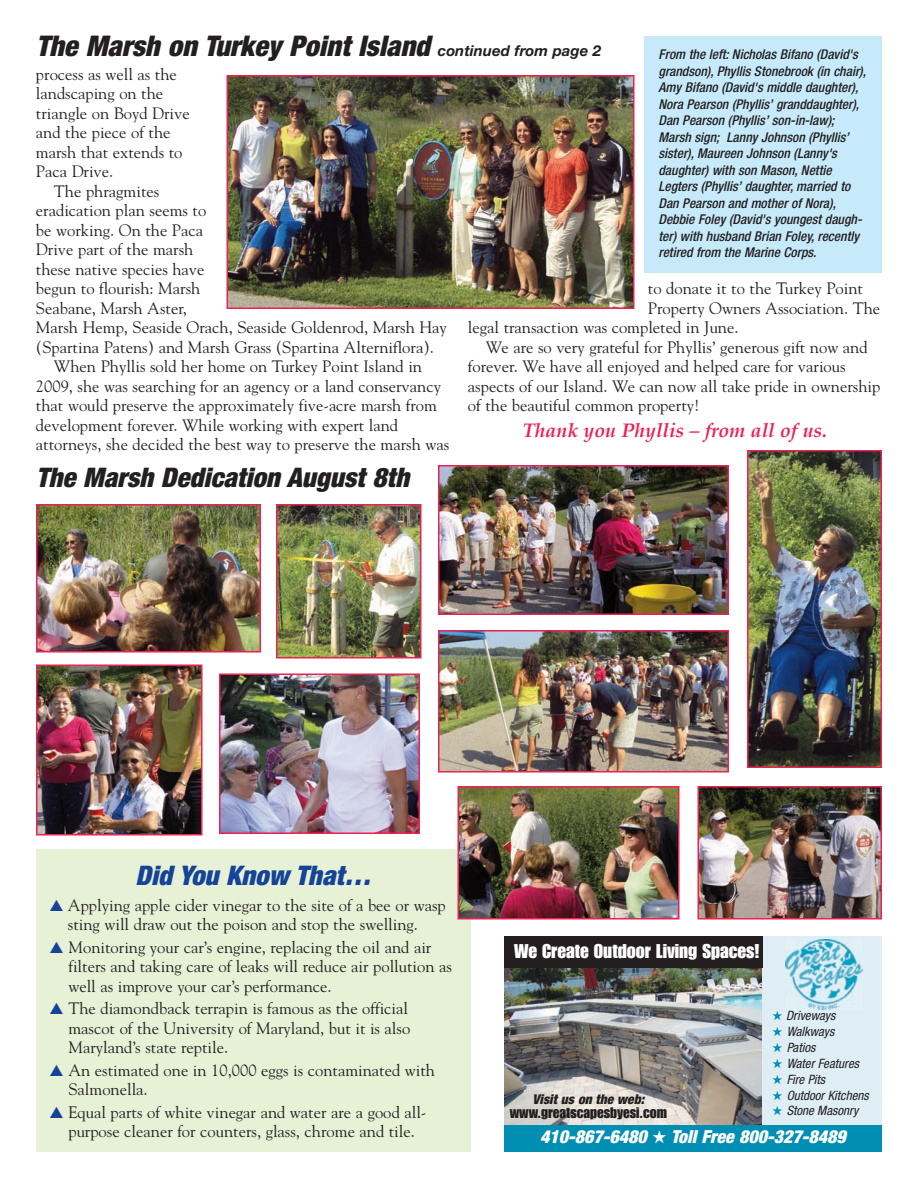
<style>
.page{position:relative;width:918px;height:1188px;background:#fff}
.page>*{position:absolute;margin:0;border:0;box-sizing:border-box;transform-origin:0 0}
.t1{font:italic 900 condensed 28.5px "Helvetica Neue";color:#231f20}
.t2{font:italic 900 condensed 27px "Helvetica Neue";color:#231f20}
.t3{font:italic 900 condensed 27px "Helvetica Neue";color:#154398}
.t4{font:italic 700 19.5px "Palatino";color:#ed2152}
.t5{font:19.5px "Impact";color:#fff}
.t6{font:italic 900 condensed 18px "Helvetica Neue";color:#fff}
.t7{font:16.5px/19.5px "Goudy";color:#231f20}
.t8{font:15px "Impact";color:#231f20}
.t9{font:italic 500 condensed 13.5px/16.5px "Helvetica Neue";color:#231f20}
.t10{font:italic 900 condensed 13.5px "Helvetica Neue";color:#231f20}
.t11{font:italic condensed 12.9px "Helvetica Neue";color:#231f20}
.s1{font-weight:700;font-stretch:normal;font-size:15px}
.s2{color:#154398}
.s3{color:#008fb3}
</style>
<div class="page">
<div style="left:36px;top:849px;width:435px;height:303px;background:#e6f1d6"></div>
<div style="left:504px;top:936px;width:378px;height:216px;background:#deeef4"></div>
<img style="left:504px;top:968px;width:258px;height:157px">
<div style="left:504px;top:936px;width:258px;height:32px;background:#231f20"></div>
<div style="left:504px;top:1125px;width:378px;height:27px;background:#008fb3"></div>
<img style="left:785px;top:940px;width:77px;height:70px">
<img style="left:230px;top:78px;width:401px;height:228px">
<div style="left:227px;top:75px;width:407px;height:234px;border:2px solid #ed2152"></div>
<img style="left:39px;top:507px;width:219px;height:142px">
<div style="left:36px;top:504px;width:225px;height:148px;border:2px solid #ed2152"></div>
<img style="left:441px;top:468px;width:285px;height:144px">
<div style="left:438px;top:465px;width:291px;height:150px;border:2px solid #ed2152"></div>
<img style="left:441px;top:633px;width:285px;height:136px">
<div style="left:438px;top:630px;width:291px;height:142px;border:2px solid #ed2152"></div>
<img style="left:222px;top:677px;width:195px;height:154px">
<div style="left:219px;top:674px;width:201px;height:160px;border:2px solid #ed2152"></div>
<img style="left:701px;top:789px;width:178px;height:128px">
<div style="left:698px;top:786px;width:184px;height:134px;border:2px solid #ed2152"></div>
<img style="left:461px;top:789px;width:216px;height:128px">
<div style="left:458px;top:786px;width:222px;height:134px;border:2px solid #ed2152"></div>
<img style="left:39px;top:668px;width:160px;height:165px">
<div style="left:36px;top:665px;width:166px;height:171px;border:2px solid #ed2152"></div>
<img style="left:279px;top:507px;width:140px;height:148px">
<div style="left:276px;top:504px;width:146px;height:154px;border:2px solid #ed2152"></div>
<img style="left:750px;top:453px;width:129px;height:312px">
<div style="left:747px;top:450px;width:135px;height:318px;border:2px solid #ed2152"></div>
<div style="left:645px;top:36px;width:237px;height:237px;background:#c6eafa"></div>
<h1 class="t1" style="left:36px;top:36px;width:567px">The Marsh on Turkey Point Island <span class="s1">continued from page 2</span></h1>
<p class="t9" style="left:658px;top:47px;width:209px">From the left: Nicholas Bifano (David's grandson), Phyllis Stonebrook (in chair), Amy Bifano (David's middle daughter), Nora Pearson (Phyllis’ granddaughter), Dan Pearson (Phyllis’ son-in-law); Marsh sign; Lanny Johnson (Phyllis’ sister), Maureen Johnson (Lanny's daughter) with son Mason, Nettie Legters (Phyllis’ daughter, married to Dan Pearson and mother of Nora), Debbie Foley (David's youngest daugh&shy;ter) with husband Brian Foley, recently retired from the Marine Corps.</p>
<p class="t7" style="left:36px;top:64px;width:142px">process as well as the</p>
<p class="t7" style="left:36px;top:84px;width:129px">landscaping on the</p>
<p class="t7" style="left:36px;top:103px;width:155px">triangle on Boyd Drive</p>
<p class="t7" style="left:36px;top:123px;width:136px">and the piece of the</p>
<p class="t7" style="left:36px;top:142px;width:148px">marsh that extends to</p>
<p class="t7" style="left:36px;top:162px;width:79px">Paca Drive.</p>
<p class="t7" style="left:54px;top:181px;width:107px">The phragmites</p>
<p class="t7" style="left:36px;top:201px;width:172px">eradication plan seems to</p>
<p class="t7" style="left:36px;top:220px;width:169px">be working. On the Paca</p>
<p class="t7" style="left:36px;top:240px;width:159px">Drive part of the marsh</p>
<p class="t7" style="left:36px;top:259px;width:170px">these native species have</p>
<p class="t7" style="left:36px;top:279px;width:166px">begun to flourish: Marsh</p>
<p class="t7" style="left:36px;top:298px;width:153px">Seabane, Marsh Aster,</p>
<p class="t7" style="left:36px;top:318px;width:412px">Marsh Hemp, Seaside Orach, Seaside Goldenrod, Marsh Hay</p>
<p class="t7" style="left:36px;top:337px;width:399px">(Spartina Patens) and Marsh Grass (Spartina Alterniflora).</p>
<p class="t7" style="left:54px;top:357px;width:370px">When Phyllis sold her home on Turkey Point Island in</p>
<p class="t7" style="left:36px;top:376px;width:407px">2009, she was searching for an agency or a land conservancy</p>
<p class="t7" style="left:36px;top:396px;width:403px">that would preserve the approximately five-acre marsh from</p>
<p class="t7" style="left:36px;top:415px;width:364px">development forever. While working with expert land</p>
<p class="t7" style="left:36px;top:435px;width:415px">attorneys, she decided the best way to preserve the marsh was</p>
<p class="t7" style="left:648px;top:279px;width:217px">to donate it to the Turkey Point</p>
<p class="t7" style="left:648px;top:298px;width:234px">Property Owners Association. The</p>
<p class="t7" style="left:468px;top:318px;width:272px">legal transaction was completed in June.</p>
<p class="t7" style="left:486px;top:337px;width:383px">We are so very grateful for Phyllis’ generous gift now and</p>
<p class="t7" style="left:468px;top:357px;width:379px">forever. We have all enjoyed and helped care for various</p>
<p class="t7" style="left:468px;top:376px;width:414px">aspects of our Island. We can now all take pride in ownership</p>
<p class="t7" style="left:468px;top:396px;width:233px">of the beautiful common property!</p>
<p class="t4" style="left:523px;top:421px;width:306px">Thank you Phyllis – from all of us.</p>
<h2 class="t2" style="left:36px;top:468px;width:375px">The Marsh Dedication August 8th</h2>
<h2 class="t3" style="left:136px;top:866px;width:237px">Did You Know That…</h2>
<p class="t7" style="left:50px;top:896px;width:398px;text-align:center"><span class="s2">▲</span> Applying apple cider vinegar to the site of a bee or wasp sting will draw out the poison and stop the swelling.</p>
<p class="t7" style="left:68px;top:938px;width:385px;text-indent:-19px"><span class="s2">▲</span> Monitoring your car’s engine, replacing the oil and air filters and taking care of leaks will reduce air pollution as well as improve your car’s performance.</p>
<p class="t7" style="left:68px;top:999px;width:343px;text-indent:-19px"><span class="s2">▲</span> The diamondback terrapin is famous as the official mascot of the University of Maryland, but it is also<br>Maryland’s state reptile.</p>
<p class="t7" style="left:68px;top:1061px;width:368px;text-indent:-19px"><span class="s2">▲</span> An estimated one in 10,000 eggs is contaminated with<br>Salmonella.</p>
<p class="t7" style="left:50px;top:1103px;width:378px;text-align:center"><span class="s2">▲</span> Equal parts of white vinegar and water are a good all&shy;purpose cleaner for counters, glass, chrome and tile.</p>
<p class="t5" style="left:514px;top:944px;width:247px">We Create Outdoor Living Spaces!</p>
<p class="t10" style="left:533px;top:1095px;width:113px">Visit us on the web:</p>
<p class="t8" style="left:510px;top:1107px;width:159px">www.greatscapesbyesi.com</p>
<p class="t11" style="left:772px;top:1011px;width:65px"><span class="s3">★</span> Driveways</p>
<p class="t11" style="left:772px;top:1027px;width:64px"><span class="s3">★</span> Walkways</p>
<p class="t11" style="left:772px;top:1043px;width:45px"><span class="s3">★</span> Patios</p>
<p class="t11" style="left:772px;top:1059px;width:88px"><span class="s3">★</span> Water Features</p>
<p class="t11" style="left:772px;top:1074px;width:54px"><span class="s3">★</span> Fire Pits</p>
<p class="t11" style="left:772px;top:1090px;width:98px"><span class="s3">★</span> Outdoor Kitchens</p>
<p class="t11" style="left:772px;top:1106px;width:88px"><span class="s3">★</span> Stone Masonry</p>
<p class="t6" style="left:540px;top:1130px;width:307px">410-867-6480 ★ Toll Free 800-327-8489</p>
</div>
